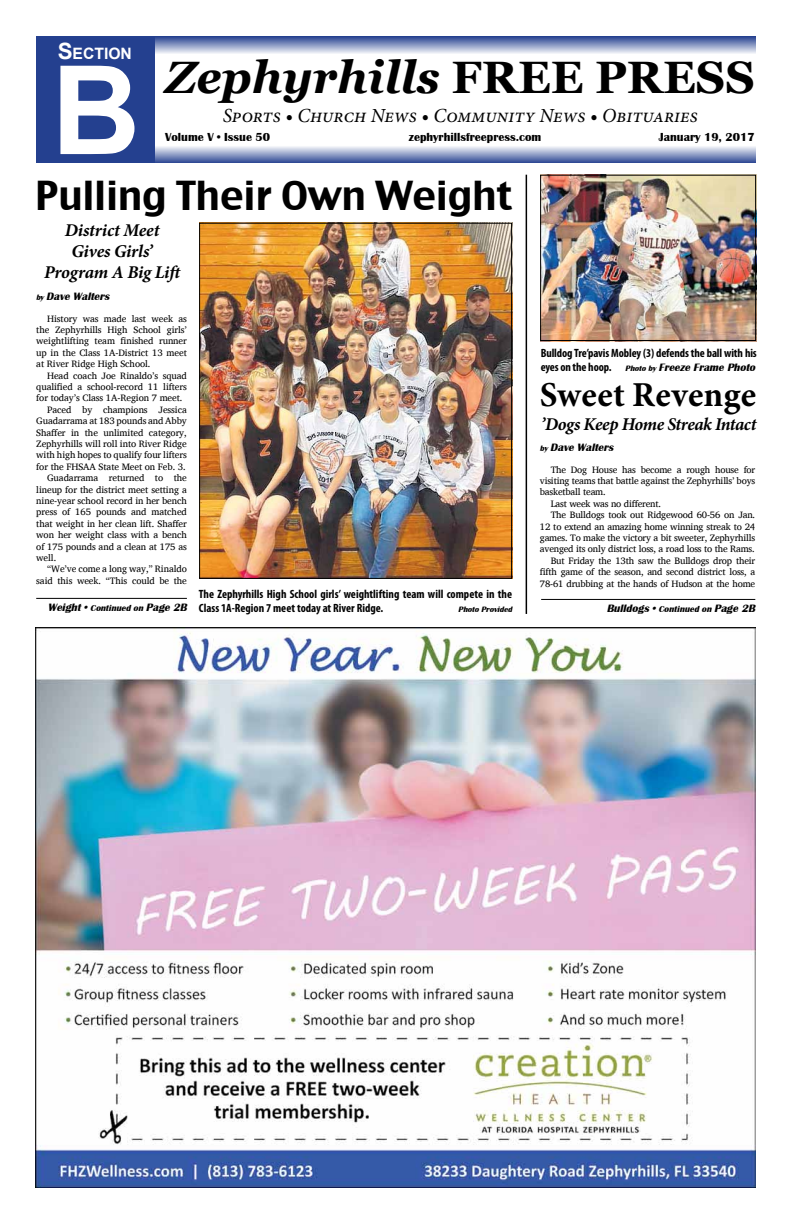
<style>
.page{position:relative;width:792px;height:1224px;background:#fff}
.page>*{position:absolute;margin:0;border:0;box-sizing:border-box;transform-origin:0 0}
.t1{font:700 123.4px "Arial";color:#fff}
.t2{font:italic 700 45.4px "Georgia";color:#000}
.t3{font:39.1px "Charcoal CY";letter-spacing:-.01em;color:#000}
.t4{font:700 35px "Minion Pro";letter-spacing:.005em;color:#000}
.t5{font:italic 20px "Minion Pro";letter-spacing:.01em;color:#000}
.t6{font:italic 700 18px/21px "Minion Pro";letter-spacing:-.02em;color:#000;text-align:center}
.t7{font:700 15.7px "Arial";color:#fff}
.t8{font:700 condensed 12px/14px "Myriad Pro";color:#000}
.t9{font:700 12px "Britannic";color:#000}
.t10{font:italic 700 11px "Britannic";color:#000}
.t11{font:9.5px/11.4px "Charis SIL";letter-spacing:-.01em;color:#000;text-align:justify}
.t12{font:italic 700 8px "Britannic";color:#000}
.s1{font-size:22.4px}
.s2{font-style:normal}
.s3{font-size:8px}
.s4{font-size:9px}
</style>
<div class="page">
<svg style="left:155px;top:146px;width:600px;height:17px;background:#919fc6"></svg>
<div style="left:36px;top:36px;width:119px;height:127px;background:#24408f"></div>
<svg style="left:155px;top:36px;width:600px;height:18px;background:#8b99c3"></svg>
<hr style="left:526px;top:175px;width:1px;height:439px;background:#000">
<hr style="left:36px;top:598px;width:151px;height:1px;background:#000">
<img style="left:201px;top:225px;width:309px;height:352px">
<div style="left:199px;top:223px;width:313px;height:356px;border:1px solid #000"></div>
<hr style="left:541px;top:599px;width:214px;height:1px;background:#000">
<img style="left:35px;top:627px;width:720px;height:561px">
<img style="left:542px;top:177px;width:212px;height:162px">
<div style="left:540px;top:175px;width:216px;height:166px;border:1px solid #000"></div>
<h3 class="t7" style="left:58px;top:43px;width:76px"><span class="s1">S</span>ECTION</h3>
<h1 class="t1" style="left:51px;top:29px;width:91px">B</h1>
<h3 class="t3" style="left:35px;top:171px;width:478px">Pulling Their Own Weight</h3>
<h2 class="t2" style="left:165px;top:52px;width:591px">Zephyrhills <span class="s2">FREE PRESS</span></h2>
<h3 class="t5" style="left:223px;top:102px;width:477px">Sports • Church News • Communit y News • Obit uaries</h3>
<p class="t9" style="left:165px;top:130px;width:107px">Volume V • Issue 50</p>
<p class="t9" style="left:409px;top:130px;width:134px">zephyrhillsfreepress.com</p>
<p class="t9" style="left:659px;top:130px;width:97px">January 19, 2017</p>
<h3 class="t6" style="left:44px;top:219px;width:141px">District Meet<br>Gives Girls’<br>Program A Big Lift</h3>
<p class="t10" style="left:36px;top:290px;width:78px"><span class="s3">by</span> Dave Walters</p>
<p class="t11" style="left:36px;top:313px;width:152px;text-indent:11px">History was made last week as the Zephyrhills High School girls’ weightlifting team finished runner up in the Class 1A-District 13 meet at River Ridge High School.</p>
<p class="t11" style="left:47px;top:370px;width:141px">Head coach Joe Rinaldo’s squad</p>
<p class="t11" style="left:36px;top:381px;width:152px">qualified a school-record 11 lifters</p>
<p class="t11" style="left:36px;top:392px;width:148px">for today’s Class 1A-Region 7 meet.</p>
<p class="t11" style="left:47px;top:404px;width:141px">Paced by champions Jessica</p>
<p class="t11" style="left:36px;top:415px;width:152px">Guadarrama at 183 pounds and Abby</p>
<p class="t11" style="left:36px;top:427px;width:152px">Shaffer in the unlimited category,</p>
<p class="t11" style="left:36px;top:438px;width:152px">Zephyrhills will roll into River Ridge</p>
<p class="t11" style="left:36px;top:449px;width:152px">with high hopes to qualify four lifters</p>
<p class="t11" style="left:36px;top:461px;width:151px">for the FHSAA State Meet on Feb. 3.</p>
<p class="t11" style="left:47px;top:472px;width:141px">Guadarrama returned to the</p>
<p class="t11" style="left:36px;top:484px;width:152px">lineup for the district meet setting a</p>
<p class="t11" style="left:36px;top:495px;width:152px">nine-year school record in her bench</p>
<p class="t11" style="left:36px;top:506px;width:152px">press of 165 pounds and matched</p>
<p class="t11" style="left:36px;top:518px;width:152px">that weight in her clean lift. Shaffer</p>
<p class="t11" style="left:36px;top:529px;width:152px">won her weight class with a bench</p>
<p class="t11" style="left:36px;top:541px;width:152px">of 175 pounds and a clean at 175 as</p>
<p class="t11" style="left:36px;top:552px;width:22px">well.</p>
<p class="t11" style="left:47px;top:563px;width:141px">“We’ve come a long way,” Rinaldo</p>
<p class="t11" style="left:36px;top:575px;width:152px">said this week. “This could be the</p>
<p class="t10" style="left:48px;top:601px;width:143px">Weight• <span class="s4">Continued on</span> Page 2B</p>
<p class="t8" style="left:199px;top:587px;width:315px">The Zephyrhills High School girls’ weightlifting team will compete in the<br>Class 1A-Region 7 meet today at River Ridge.</p>
<p class="t12" style="left:458px;top:605px;width:57px">Photo Provided</p>
<p class="t8" style="left:541px;top:346px;width:218px">Bulldog Tre’pavis Mobley (3) defends the ball with his eyes on the hoop.</p>
<p class="t10" style="left:625px;top:362px;width:134px"><span class="s3">Photo by</span> Freeze Frame Photo</p>
<h3 class="t4" style="left:540px;top:371px;width:218px">Sweet Revenge</h3>
<h3 class="t6" style="left:541px;top:414px;width:217px">’Dogs Keep Home Streak Intact</h3>
<p class="t10" style="left:540px;top:441px;width:78px"><span class="s3">by</span> Dave Walters</p>
<p class="t11" style="left:551px;top:464px;width:206px">The Dog House has become a rough house for</p>
<p class="t11" style="left:540px;top:475px;width:217px">visiting teams that battle against the Zephyrhills’ boys</p>
<p class="t11" style="left:540px;top:486px;width:67px">basketball team.</p>
<p class="t11" style="left:551px;top:498px;width:112px">Last week was no different.</p>
<p class="t11" style="left:551px;top:509px;width:206px">The Bulldogs took out Ridgewood 60-56 on Jan.</p>
<p class="t11" style="left:540px;top:521px;width:217px">12 to extend an amazing home winning streak to 24</p>
<p class="t11" style="left:540px;top:532px;width:217px">games. To make the victory a bit sweeter, Zephyrhills</p>
<p class="t11" style="left:540px;top:543px;width:217px">avenged its only district loss, a road loss to the Rams.</p>
<p class="t11" style="left:551px;top:555px;width:206px">But Friday the 13th saw the Bulldogs drop their</p>
<p class="t11" style="left:540px;top:566px;width:217px">fifth game of the season, and second district loss, a</p>
<p class="t11" style="left:540px;top:578px;width:217px">78-61 drubbing at the hands of Hudson at the home</p>
<p class="t10" style="left:607px;top:602px;width:152px">Bulldogs • <span class="s4">Continued on</span> Page 2B</p>
</div>
